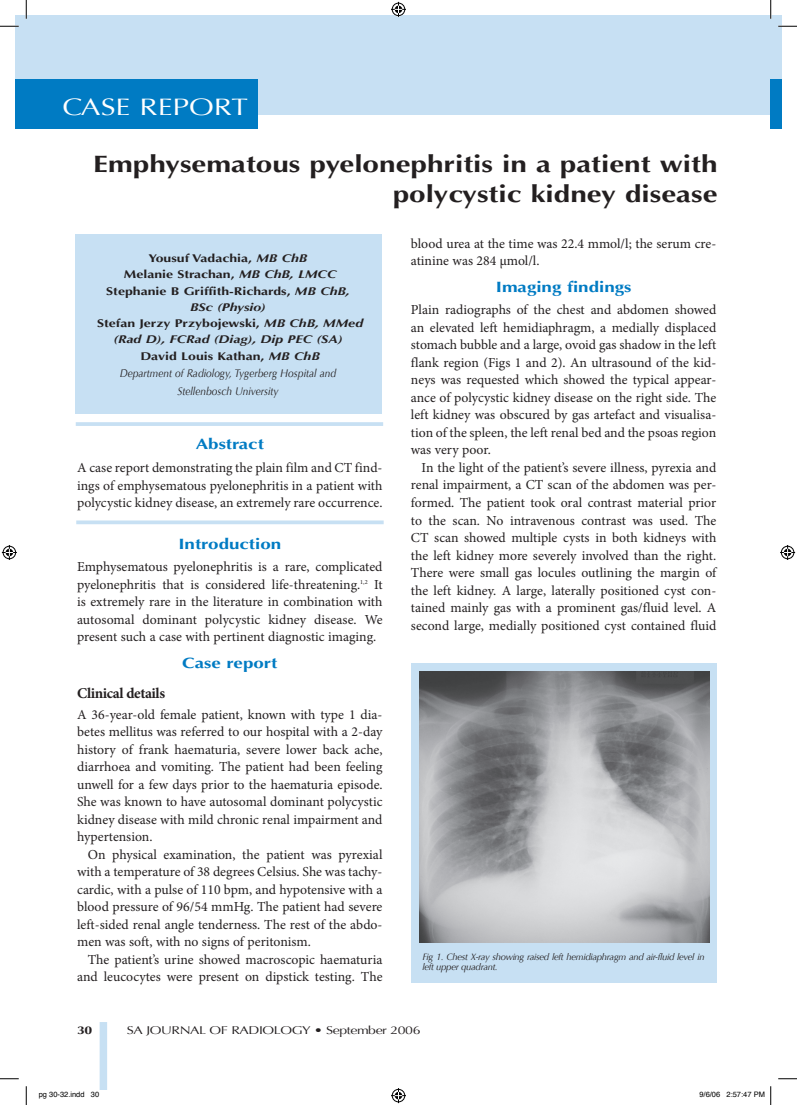
<style>
.page{position:relative;width:797px;height:1105px;background:#fff}
.page>*{position:absolute;margin:0;border:0;box-sizing:border-box;transform-origin:0 0}
.t1{font:700 23.75px/30px "Optima";color:#231f20;text-align:right;scale:1.25 1}
.t2{font:23.75px "Optima";color:#fff;scale:1.25 1}
.t3{font:700 15px "Optima";color:#007bc3;scale:1.25 1}
.t4{font:700 15px "Minion Pro";letter-spacing:-.025em;color:#231f20}
.t5{font:13.75px/17.5px "Minion Pro";color:#231f20;text-align:justify}
.t6{font:700 11.25px/16.2px "Optima";color:#231f20;text-align:center;scale:1.25 1}
.t7{font:italic 11.25px/17.5px "Optima";color:#231f20;text-align:center;scale:.9 1}
.t8{font:11.25px "Optima";letter-spacing:-.03em;color:#231f20;scale:1.25 1}
.t9{font:italic 9.38px/10px "Optima";letter-spacing:-.03em;color:#231f20}
.t10{font:7.5px "Helvetica";color:#000}
.s1{font-style:italic}
</style>
<div class="page">
<div style="left:16px;top:16px;width:754px;height:99px;background:#c7e0f3"></div>
<div style="left:16px;top:79px;width:242px;height:50px;background:#007bc3"></div>
<div style="left:100px;top:1022px;width:7px;height:67px;background:#c7e0f3"></div>
<div style="left:770px;top:16px;width:11px;height:99px;background:#c7e0f3"></div>
<div style="left:770px;top:79px;width:11px;height:50px;background:#007bc3"></div>
<div style="left:75px;top:234px;width:306px;height:180px;background:#c7e0f3"></div>
<div style="left:411px;top:664px;width:306px;height:319px;background:#c7e0f3"></div>
<img style="left:419px;top:672px;width:290px;height:270px">
<hr style="left:76px;top:422px;width:307px;height:4px;background:#c7e0f3">
<svg style="left:76px;top:520px;width:307px;height:4px"></svg>
<svg style="left:0;top:25px;width:19px;height:2px"></svg>
<svg style="left:778px;top:25px;width:19px;height:2px"></svg>
<svg style="left:0;top:1078px;width:19px;height:1px"></svg>
<svg style="left:778px;top:1078px;width:19px;height:1px"></svg>
<svg style="left:25px;top:0;width:2px;height:19px"></svg>
<svg style="left:25px;top:1086px;width:2px;height:19px"></svg>
<svg style="left:770px;top:0;width:1px;height:19px"></svg>
<svg style="left:391px;top:2px;width:15px;height:15px"></svg>
<svg style="left:391px;top:1088px;width:15px;height:15px"></svg>
<svg style="left:2px;top:545px;width:15px;height:15px"></svg>
<svg style="left:780px;top:545px;width:15px;height:15px"></svg>
<svg style="left:770px;top:1086px;width:1px;height:19px"></svg>
<h1 class="t2" style="left:62px;top:93px;width:150px">CASE REPORT</h1>
<h1 class="t1" style="left:93px;top:149px;width:501px">Emphysematous pyelonephritis in a patient with polycystic kidney disease</h1>
<p class="t6" style="left:97px;top:250px;width:214px">Yousuf Vadachia, <span class="s1">MB ChB<br></span>Melanie Strachan, <span class="s1">MB ChB, LMCC<br></span>Stephanie B Griffith-Richards, <span class="s1">MB ChB,<br>BSc (Physio)<br></span>Stefan Jerzy Przybojewski, <span class="s1">MB ChB, MMed (Rad D), FCRad (Diag), Dip PEC (SA)<br></span>David Louis Kathan, <span class="s1">MB ChB</span></p>
<p class="t7" style="left:120px;top:365px;width:242px">Department of Radiology, Tygerberg Hospital and<br>Stellenbosch University</p>
<p class="t3" style="left:196px;top:435px;width:56px">Abstract</p>
<p class="t5" style="left:77px;top:459px;width:307px">A case report demonstrating the plain film and CT find&shy;ings of emphysematous pyelonephritis in a patient with polycystic kidney disease, an extremely rare occurrence.</p>
<p class="t3" style="left:178px;top:535px;width:84px">Introduction</p>
<p class="t5" style="left:77px;top:558px;width:307px">Emphysematous pyelonephritis is a rare, complicated pyelonephritis that is considered life-threatening.<sup>1,2</sup> It is extremely rare in the literature in combination with autosomal dominant polycystic kidney disease. We present such a case with pertinent diagnostic imaging.</p>
<p class="t3" style="left:182px;top:654px;width:78px">Case report</p>
<p class="t4" style="left:77px;top:682px;width:89px">Clinical details</p>
<p class="t5" style="left:77px;top:706px;width:307px">A 36-year-old female patient, known with type 1 dia&shy;betes mellitus was referred to our hospital with a 2-day history of frank haematuria, severe lower back ache, diarrhoea and vomiting. The patient had been feeling unwell for a few days prior to the haematuria episode.<br>She was known to have autosomal dominant polycystic kidney disease with mild chronic renal impairment and hypertension.</p>
<p class="t5" style="left:77px;top:846px;width:307px;text-indent:11px">On physical examination, the patient was pyrexial with a temperature of 38 degrees Celsius. She was tachy&shy;cardic, with a pulse of 110 bpm, and hypotensive with a blood pressure of 96/54 mmHg. The patient had severe left-sided renal angle tenderness. The rest of the abdo&shy;men was soft, with no signs of peritonism.</p>
<p class="t5" style="left:77px;top:951px;width:307px;text-align:right">The patient’s urine showed macroscopic haematuria and leucocytes were present on dipstick testing. The</p>
<p class="t5" style="left:411px;top:235px;width:307px">blood urea at the time was 22.4 mmol/l; the serum cre&shy;atinine was 284 μmol/l.</p>
<p class="t3" style="left:496px;top:278px;width:110px">Imaging findings</p>
<p class="t5" style="left:411px;top:301px;width:307px">Plain radiographs of the chest and abdomen showed an elevated left hemidiaphragm, a medially displaced stomach bubble and a large, ovoid gas shadow in the left flank region (Figs 1 and 2). An ultrasound of the kid&shy;neys was requested which showed the typical appear&shy;ance of polycystic kidney disease on the right side. The left kidney was obscured by gas artefact and visualisa&shy;tion of the spleen, the left renal bed and the psoas region was very poor.</p>
<p class="t5" style="left:411px;top:459px;width:307px;text-indent:11px">In the light of the patient’s severe illness, pyrexia and renal impairment, a CT scan of the abdomen was per&shy;formed. The patient took oral contrast material prior to the scan. No intravenous contrast was used. The CT scan showed multiple cysts in both kidneys with the left kidney more severely involved than the right.<br>There were small gas locules outlining the margin of the left kidney. A large, laterally positioned cyst con&shy;tained mainly gas with a prominent gas/fluid level. A second large, medially positioned cyst contained fluid</p>
<p class="t9" style="left:422px;top:952px;width:284px">Fig 1. Chest X-ray showing raised left hemidiaphragm and air-fluid level in left upper quadrant.</p>
<p class="t6" style="left:77px;top:1022px;width:14px">30</p>
<p class="t8" style="left:127px;top:1023px;width:236px">SA JOURNAL OF RADIOLOGY • September 2006</p>
<p class="t10" style="left:39px;top:1090px;width:62px">pg 30-32.indd 30</p>
<p class="t10" style="left:699px;top:1090px;width:67px">9/6/06 2:57:47 PM</p>
</div>
